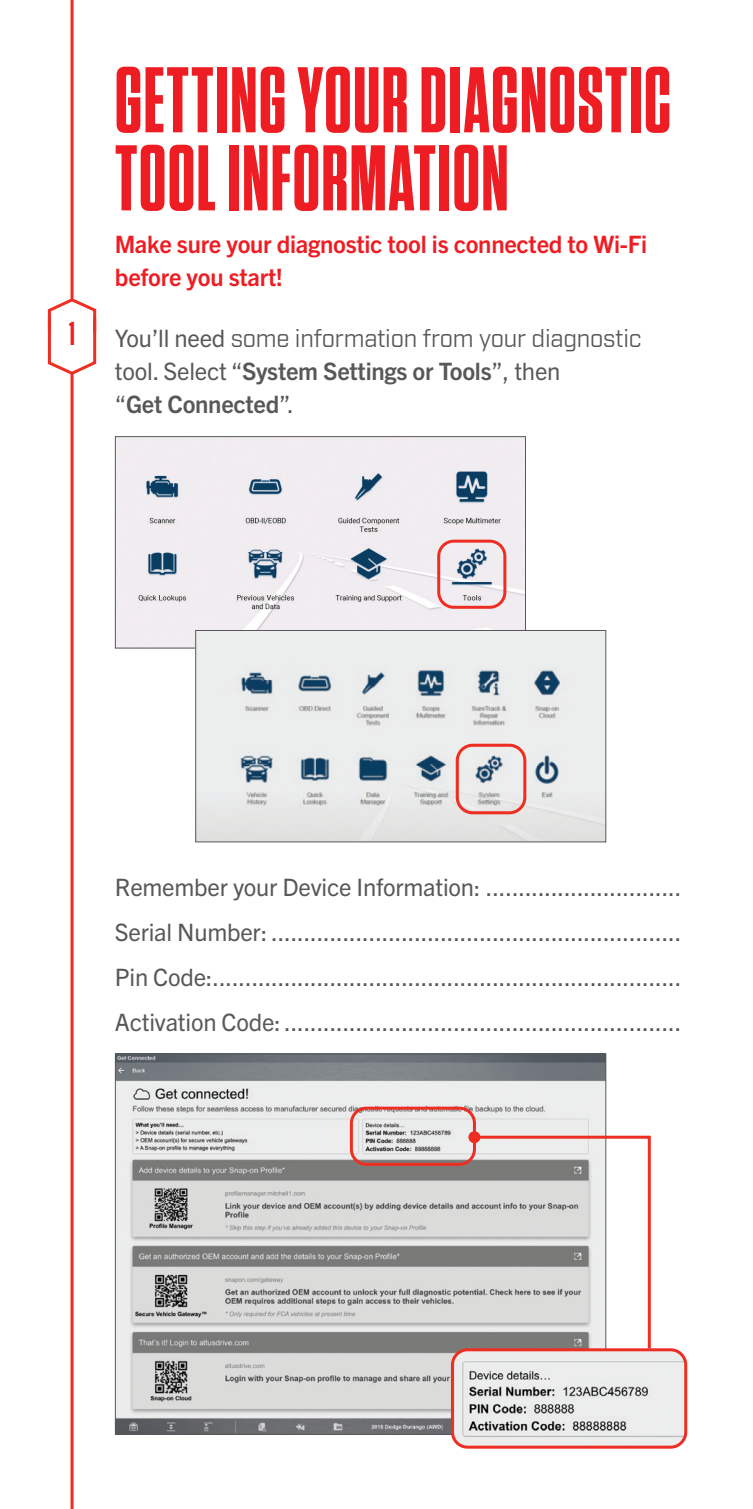
<style>
.page{position:relative;width:753px;height:1509px;background:#fff}
.page>*{position:absolute;margin:0;border:0;box-sizing:border-box;transform-origin:0 0}
.t1{font:700 93px/78px "Tungsten Condensed";letter-spacing:.02em;color:#ee1d23}
.t2{font:700 33px "Tungsten Condensed";color:#ee1d23}
.t3{font:24px/45px "Trade Gothic Next LT Pro";letter-spacing:-.01em;color:#57585a;text-align:justify}
.t4{font:700 24px/33px "Trade Gothic Next LT Pro";letter-spacing:-.01em;color:#ee1d23}
.t5{font:700 24px/33px "Trade Gothic Next LT Pro";letter-spacing:-.01em;color:#57585a}
.t6{font:24px "Industry";letter-spacing:-.01em;color:#57585a}
.s1{font-family:"Trade Gothic Next LT Pro"}
.s2{font-weight:400}
</style>
<div class="page">
<img style="left:117px;top:438px;width:406px;height:208px">
<div style="left:115px;top:436px;width:410px;height:212px;border:1px solid #57585a"></div>
<div style="left:437px;top:539px;width:69px;height:70px;border:3px solid #ee2e22;border-radius:15px"></div>
<img style="left:117px;top:1055px;width:487px;height:377px">
<div style="left:350px;top:1106px;width:126px;height:59px;border:3px solid #ee2e22;border-radius:15px"></div>
<img style="left:452px;top:1349px;width:233px;height:98px">
<div style="left:451px;top:1348px;width:236px;height:100px;border:3px solid #ee2e22;border-radius:15px"></div>
<svg style="left:471px;top:1134px;width:181px;height:217px"></svg>
<div style="left:468px;top:1131px;width:12px;height:12px;background:#ee2e22;border-radius:50%"></div>
<hr style="left:71px;top:373px;width:3px;height:1135px;background:#ee2e22">
<hr style="left:71px;top:0;width:3px;height:301px;background:#ee2e22">
<svg style="left:47px;top:296px;width:50px;height:80px"></svg>
<img style="left:197px;top:632px;width:407px;height:208px">
<div style="left:195px;top:630px;width:411px;height:212px;border:1px solid #57585a"></div>
<div style="left:455px;top:743px;width:71px;height:71px;border:3px solid #ee2e22;border-radius:15px"></div>
<h2 class="t2" style="left:69px;top:318px;width:7px">1</h2>
<h1 class="t1" style="left:115px;top:64px;width:557px">GETTING YOUR DIAGNOSTIC<br>TOOL INFORMATION</h1>
<p class="t4" style="left:115px;top:226px;width:533px">Make sure your diagnostic tool is connected to Wi-Fi before you start!</p>
<p class="t6" style="left:115px;top:324px;width:528px"><span class="s1">You’ll need</span> some information from your diagnostic</p>
<p class="t5" style="left:115px;top:353px;width:447px"><span class="s2">tool. Select “</span>System Settings or Tools<span class="s2">”, then “</span>Get Connected<span class="s2">”.</span></p>
<p class="t3" style="left:115px;top:863px;width:568px">Remember your Device Information: ..............................<br>Serial Number: ...............................................................<br>Pin Code:........................................................................<br>Activation Code:.............................................................</p>
</div>
